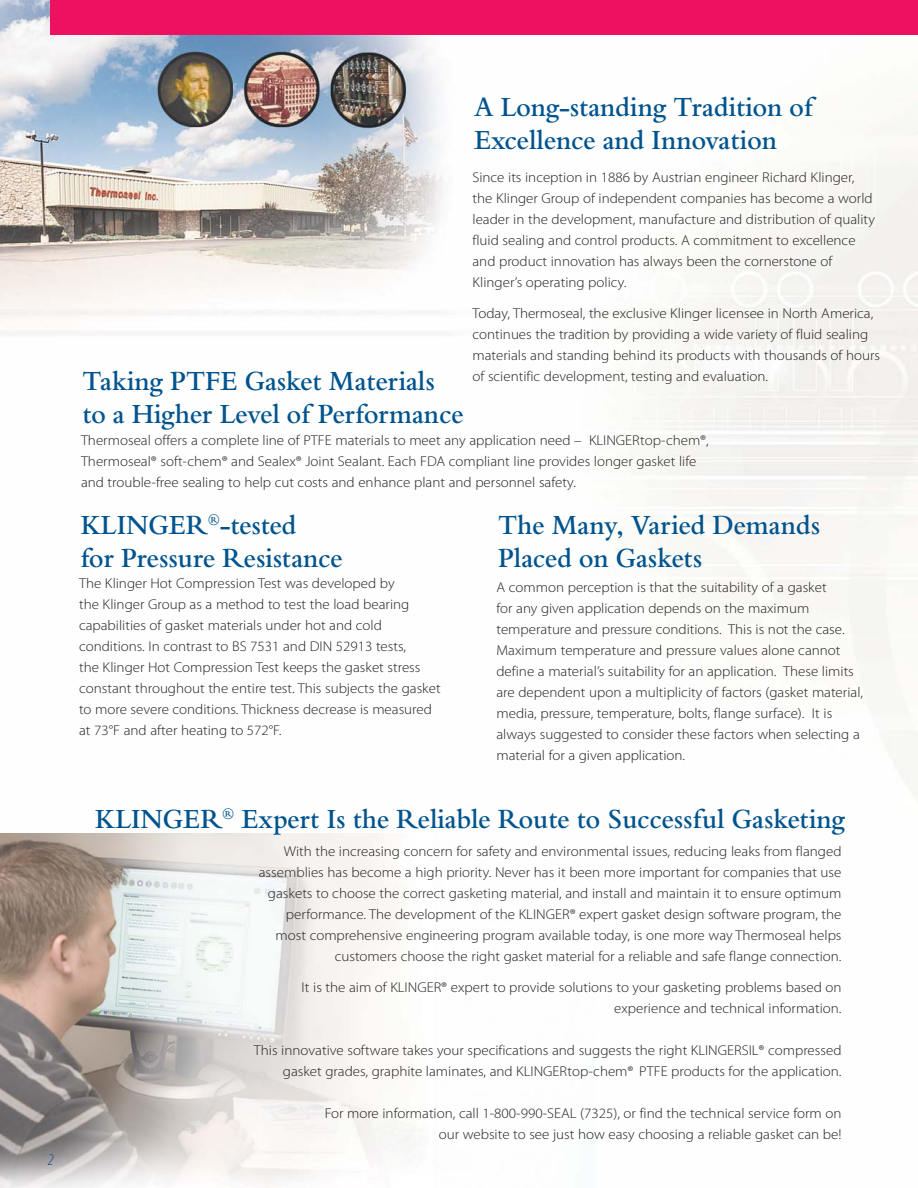
<style>
.page{position:relative;width:918px;height:1188px;background:#fff}
.page>*{position:absolute;margin:0;border:0;box-sizing:border-box;transform-origin:0 0}
.t1{font:500 27px/32.4px "Bemtus T";color:#00538d;scale:.95 1}
.t2{font:italic 300 condensed 16.5px "Myriad Pro";color:#00538d}
.t3{font:300 14.25px/21px "Myriad Pro";color:#231f20;scale:1.05 1}
</style>
<div class="page">
<img style="left:0;top:0;width:918px;height:802px">
<img style="left:0;top:833px;width:422px;height:355px">
<div style="left:51px;top:0;width:867px;height:34px;background:#ed1261"></div>
<p class="t2" style="left:48px;top:1153px;width:7px">2</p>
<h1 class="t1" style="left:474px;top:93px;width:359px">A Long-standing Tradition of<br>Excellence and Innovation</h1>
<p class="t3" style="left:473px;top:168px;width:385px">Since its inception in 1886 by Austrian engineer Richard Klinger, the Klinger Group of independent companies has become a world leader in the development, manufacture and distribution of quality fluid sealing and control products. A commitment to excellence and product innovation has always been the cornerstone of Klinger’s operating policy.</p>
<p class="t3" style="left:473px;top:305px;width:390px">Today, Thermoseal, the exclusive Klinger licensee in North America, continues the tradition by providing a wide variety of fluid sealing materials and standing behind its products with thousands of hours</p>
<h1 class="t1" style="left:83px;top:367px;width:372px">Taking PTFE Gasket Materials</h1>
<p class="t3" style="left:473px;top:368px;width:283px">of scientific development, testing and evaluation.</p>
<h1 class="t1" style="left:83px;top:400px;width:402px">to a Higher Level of Performance</h1>
<p class="t3" style="left:81px;top:431px;width:599px">Thermoseal offers a complete line of PTFE materials to meet any application need – KLINGERtop-chem®,<br>Thermoseal® soft-chem® and Sealex® Joint Sealant. Each FDA compliant line provides longer gasket life and trouble-free sealing to help cut costs and enhance plant and personnel safety.</p>
<h1 class="t1" style="left:81px;top:511px;width:277px">KLINGER<sup>®</sup>-tested<br>for Pressure Resistance</h1>
<p class="t3" style="left:79px;top:575px;width:346px">The Klinger Hot Compression Test was developed by<br>the Klinger Group as a method to test the load bearing capabilities of gasket materials under hot and cold conditions. In contrast to BS 7531 and DIN 52913 tests,<br>the Klinger Hot Compression Test keeps the gasket stress constant throughout the entire test. This subjects the gasket to more severe conditions. Thickness decrease is measured at 73°F and after heating to 572°F.</p>
<h1 class="t1" style="left:498px;top:511px;width:340px">The Many, Varied Demands<br>Placed on Gaskets</h1>
<p class="t3" style="left:497px;top:578px;width:351px">A common perception is that the suitability of a gasket<br>for any given application depends on the maximum temperature and pressure conditions. This is not the case.<br>Maximum temperature and pressure values alone cannot define a material’s suitability for an application. These limits are dependent upon a multiplicity of factors (gasket material, media, pressure, temperature, bolts, flange surface). It is always suggested to consider these factors when selecting a material for a given application.</p>
<h1 class="t1" style="left:95px;top:805px;width:791px">KLINGER<sup>®</sup> Expert Is the Reliable Route to Successful Gasketing</h1>
<p class="t3" style="left:259px;top:842px;width:556px;text-align:right">With the increasing concern for safety and environmental issues, reducing leaks from flanged assemblies has become a high priority. Never has it been more important for companies that use gaskets to choose the correct gasketing material, and install and maintain it to ensure optimum performance. The development of the KLINGER® expert gasket design software program, the most comprehensive engineering program available today, is one more way Thermoseal helps customers choose the right gasket material for a reliable and safe flange connection.</p>
<p class="t3" style="left:301px;top:978px;width:516px;text-align:right">It is the aim of KLINGER® expert to provide solutions to your gasketing problems based on experience and technical information.</p>
<p class="t3" style="left:254px;top:1041px;width:561px;text-align:right">This innovative software takes your specifications and suggests the right KLINGERSIL® compressed gasket grades, graphite laminates, and KLINGERtop-chem® PTFE products for the application.</p>
<p class="t3" style="left:325px;top:1104px;width:494px;text-align:right">For more information, call 1-800-990-SEAL (7325), or find the technical service form on our website to see just how easy choosing a reliable gasket can be!</p>
</div>
